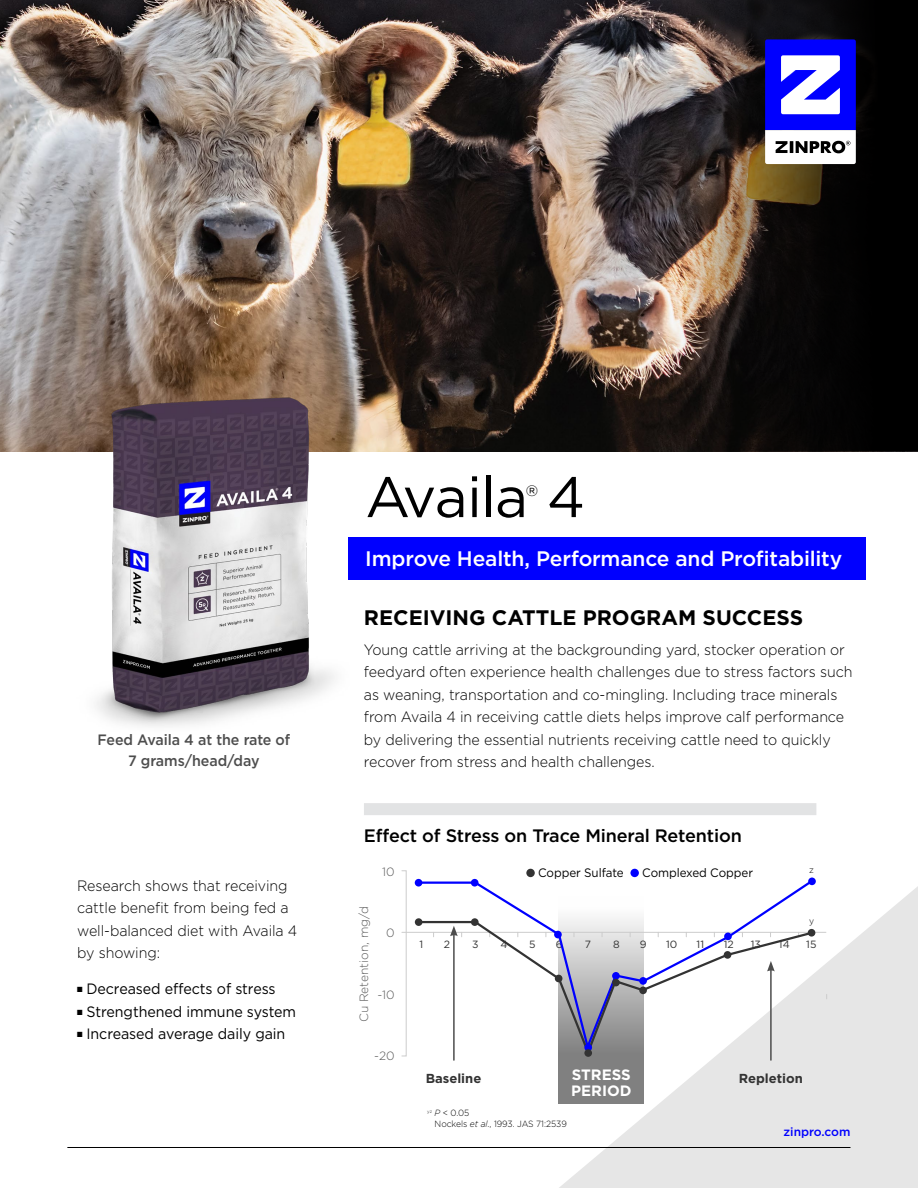
<style>
.page{position:relative;width:918px;height:1188px;background:#fff}
.page>*{position:absolute;margin:0;border:0;box-sizing:border-box;transform-origin:0 0}
.t1{font:57px "Gotham";letter-spacing:-.02em;color:#000}
.t2{font:500 21px "Gotham";letter-spacing:-.01em;color:#fff}
.t3{font:700 21px "Gotham";color:#000}
.t4{font:500 18px "Gotham";letter-spacing:-.01em;color:#000}
.t5{font:300 15px/22.5px "Gotham";letter-spacing:-.005em;color:#000;scale:.95 1}
.t6{font:15px "Gotham";letter-spacing:-.005em;color:#000;scale:.95 1}
.t7{font:500 15px/21px "Gotham";letter-spacing:-.005em;color:#4d4d4d;text-align:center;scale:.95 1}
.t8{font:700 15px/16.5px "Gotham";color:#fff}
.t9{font:15px "Gotham";letter-spacing:-.005em;color:#000}
.t10{font:700 13.05px "Gotham";color:#333}
.t11{font:12.3px "Gotham";letter-spacing:-.005em;color:#000;scale:.95 1}
.t12{font:300 12px "Gotham";color:#595959}
.t13{font:500 12px "Gotham";color:#00f}
.t14{font:10.5px "Gotham";color:#333}
.t15{font:300 9px/10.5px "Gotham";letter-spacing:-.005em;color:#000;scale:.95 1}
.s1{font-style:italic}
</style>
<div class="page">
<img style="left:0;top:0;width:670px;height:451px">
<svg style="left:670px;top:0;width:248px;height:451px;background:#261f1a"></svg>
<svg style="left:559px;top:886px;width:359px;height:302px;fill:#e6e6e6"></svg>
<hr style="left:67px;top:1147px;width:783px;height:1px;background:#000">
<div style="left:559px;top:896px;width:85px;height:208px;background:#808080"></div>
<div style="left:402px;top:870px;width:5px;height:186px;border:1px solid #ccc"></div>
<hr style="left:402px;top:932px;width:424px;height:1px;background:#ccc">
<div style="left:526px;top:869px;width:9px;height:8px;background:#333;border-radius:50%"></div>
<div style="left:630px;top:869px;width:9px;height:8px;background:#00f;border-radius:50%"></div>
<svg style="left:418px;top:878px;width:396px;height:42px"></svg>
<svg style="left:416px;top:920px;width:399px;height:139px"></svg>
<hr style="left:453px;top:934px;width:2px;height:126px;background:#4d4d4d">
<svg style="left:450px;top:926px;width:12px;height:11px"></svg>
<hr style="left:770px;top:969px;width:2px;height:91px;background:#4d4d4d">
<svg style="left:767px;top:961px;width:8px;height:10px"></svg>
<div style="left:415px;top:879px;width:7px;height:8px;background:#00f;border-radius:50%"></div>
<div style="left:471px;top:879px;width:8px;height:8px;background:#00f;border-radius:50%"></div>
<div style="left:554px;top:931px;width:8px;height:7px;background:#00f;border-radius:50%"></div>
<div style="left:584px;top:1044px;width:8px;height:7px;background:#00f;border-radius:50%"></div>
<svg style="left:612px;top:972px;width:8px;height:8px"></svg>
<div style="left:639px;top:977px;width:8px;height:8px;background:#00f;border-radius:50%"></div>
<div style="left:724px;top:933px;width:8px;height:7px;background:#00f;border-radius:50%"></div>
<div style="left:415px;top:918px;width:7px;height:8px;background:#333;border-radius:50%"></div>
<div style="left:471px;top:918px;width:8px;height:8px;background:#333;border-radius:50%"></div>
<div style="left:555px;top:975px;width:7px;height:7px;background:#333;border-radius:50%"></div>
<div style="left:584px;top:1049px;width:8px;height:8px;background:#333;border-radius:50%"></div>
<div style="left:612px;top:979px;width:8px;height:7px;background:#333;border-radius:50%"></div>
<div style="left:639px;top:987px;width:8px;height:7px;background:#333;border-radius:50%"></div>
<div style="left:724px;top:951px;width:7px;height:8px;background:#333;border-radius:50%"></div>
<div style="left:808px;top:929px;width:7px;height:8px;background:#333;border-radius:50%"></div>
<div style="left:808px;top:878px;width:8px;height:7px;background:#00f;border-radius:50%"></div>
<svg style="left:765px;top:39px;width:91px;height:125px"></svg>
<div style="left:364px;top:803px;width:452px;height:12px;background:#e2e3e4"></div>
<div style="left:348px;top:537px;width:518px;height:43px;background:#00f"></div>
<img style="left:62px;top:361px;width:288px;height:365px">
<p class="t7" style="left:97px;top:729px;width:205px">Feed Availa 4 at the rate of<br>7 grams/head/day</p>
<p class="t5" style="left:77px;top:874px;width:233px">Research shows that receiving cattle benefit from being fed a well-balanced diet with Availa 4 by showing:</p>
<p class="t6" style="left:77px;top:979px;width:210px">■ Decreased effects of stress</p>
<p class="t6" style="left:77px;top:1002px;width:232px">■ Strengthened immune system</p>
<p class="t6" style="left:77px;top:1024px;width:221px">■ Increased average daily gain</p>
<h1 class="t1" style="left:365px;top:460px;width:221px">Availa 4</h1>
<p class="t9" style="left:526px;top:481px;width:14px">®</p>
<h2 class="t2" style="left:365px;top:545px;width:479px">Improve Health, Performance and Profitability</h2>
<h2 class="t3" style="left:364px;top:604px;width:441px">RECEIVING CATTLE PROGRAM SUCCESS</h2>
<p class="t5" style="left:364px;top:638px;width:516px">Young cattle arriving at the backgrounding yard, stocker operation or feedyard often experience health challenges due to stress factors such as weaning, transportation and co-mingling. Including trace minerals from Availa 4 in receiving cattle diets helps improve calf performance by delivering the essential nutrients receiving cattle need to quickly recover from stress and health challenges.</p>
<p class="t4" style="left:364px;top:824px;width:379px">Effect of Stress on Trace Mineral Retention</p>
<p class="t12" style="left:382px;top:864px;width:14px">10</p>
<p class="t11" style="left:538px;top:865px;width:92px">Copper Sulfate</p>
<p class="t11" style="left:642px;top:865px;width:118px">Complexed Copper</p>
<p class="t15" style="left:809px;top:864px;width:6px">z</p>
<p class="t12" style="left:356px;top:1022px;width:117px;rotate:-90deg">Cu Retention, mg/d</p>
<p class="t12" style="left:386px;top:925px;width:10px">0</p>
<p class="t12" style="left:378px;top:987px;width:19px">-10</p>
<p class="t12" style="left:374px;top:1048px;width:22px">-20</p>
<p class="t15" style="left:809px;top:916px;width:7px">y</p>
<p class="t14" style="left:419px;top:938px;width:5px">1</p>
<p class="t14" style="left:444px;top:938px;width:8px">2</p>
<p class="t14" style="left:472px;top:938px;width:8px">3</p>
<p class="t14" style="left:500px;top:938px;width:9px">4</p>
<p class="t14" style="left:529px;top:938px;width:8px">5</p>
<p class="t14" style="left:556px;top:938px;width:8px">6</p>
<p class="t14" style="left:585px;top:938px;width:8px">7</p>
<p class="t14" style="left:613px;top:938px;width:8px">8</p>
<p class="t14" style="left:640px;top:938px;width:8px">9</p>
<p class="t14" style="left:666px;top:938px;width:13px">10</p>
<p class="t14" style="left:697px;top:938px;width:9px">11</p>
<p class="t14" style="left:724px;top:938px;width:12px">12</p>
<p class="t14" style="left:751px;top:938px;width:12px">13</p>
<p class="t14" style="left:779px;top:938px;width:12px">14</p>
<p class="t14" style="left:806px;top:938px;width:12px">15</p>
<p class="t8" style="left:571px;top:1066px;width:62px">STRESS<br>PERIOD</p>
<p class="t10" style="left:426px;top:1069px;width:57px">Baseline</p>
<p class="t10" style="left:739px;top:1069px;width:66px">Repletion</p>
<p class="t15" style="left:435px;top:1108px;width:141px;text-indent:-7px"><sup>yz</sup> <span class="s1">P</span> &lt; 0.05<br>Nockels <span class="s1">et al</span>., 1993. JAS 71:2539</p>
<p class="t13" style="left:784px;top:1124px;width:68px">zinpro.com</p>
</div>
